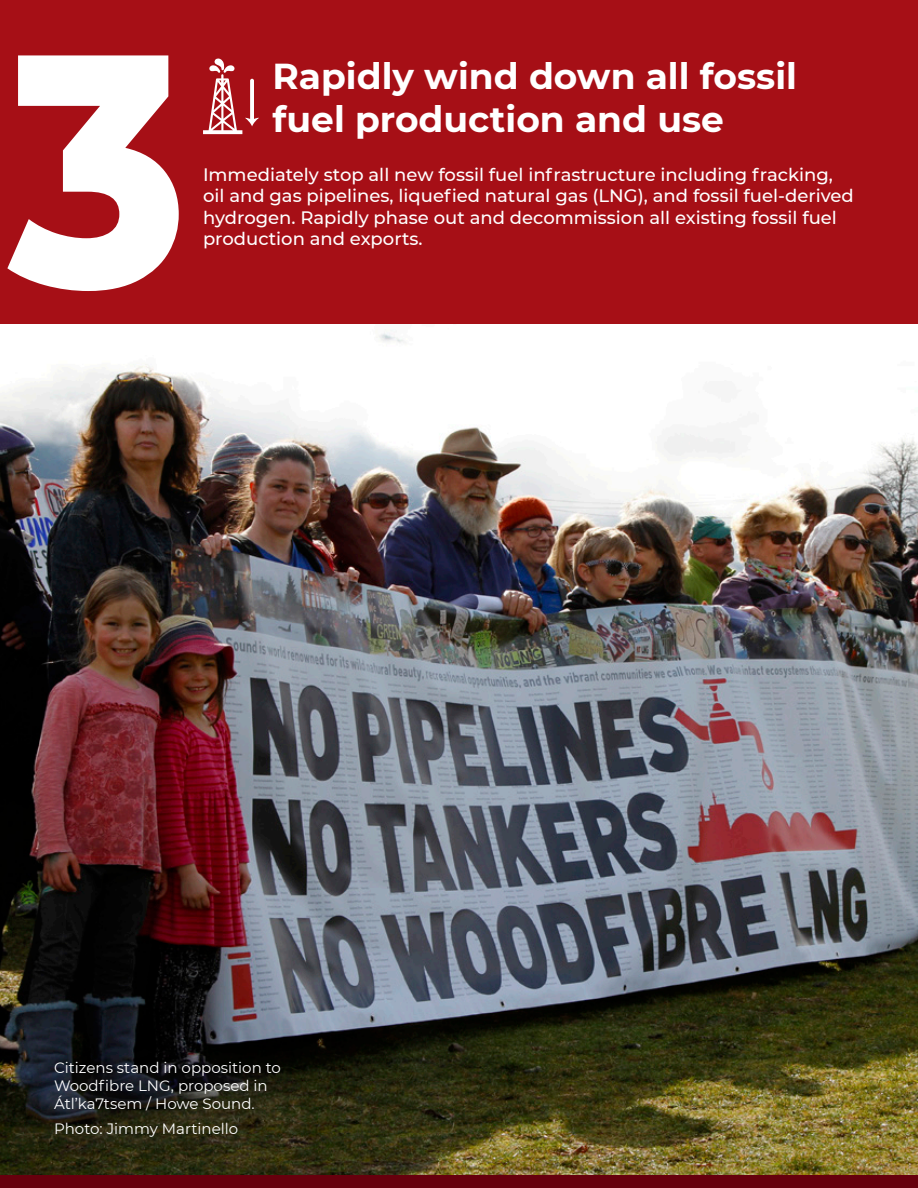
<style>
.page{position:relative;width:918px;height:1188px;background:#fff}
.page>*{position:absolute;margin:0;border:0;box-sizing:border-box;transform-origin:0 0}
.t1{font:800 330px "Montserrat";color:#fff;scale:.9 1}
.t2{font:700 36px/43.2px "Montserrat";color:#fff}
.t3{font:500 18px/21.6px "Montserrat";color:#fff}
.t4{font:15px/18px "Montserrat";color:#fff}
</style>
<div class="page">
<div style="left:0;top:1174px;width:918px;height:14px;background:#66000d"></div>
<img style="left:0;top:330px;width:918px;height:844px">
<div style="left:0;top:0;width:918px;height:324px;background:#a60f16"></div>
<svg style="left:203px;top:58px;width:56px;height:76px"></svg>
<div style="left:57px;top:1065px;width:241px;height:90px;background:#231f20;opacity:.75"></div>
<p class="t1" style="left:9px;top:-73px;width:200px">3</p>
<p class="t2" style="left:273px;top:53px;width:526px">Rapidly wind down all fossil fuel production and use</p>
<p class="t3" style="left:203px;top:163px;width:652px">Immediately stop all new fossil fuel infrastructure including fracking, oil and gas pipelines, liquefied natural gas (LNG), and fossil fuel-derived hydrogen. Rapidly phase out and decommission all existing fossil fuel production and exports.</p>
<p class="t4" style="left:54px;top:1058px;width:228px">Citizens stand in opposition to<br>Woodfibre LNG, proposed in<br>Átl’ka7tsem / Howe Sound.</p>
<p class="t4" style="left:54px;top:1119px;width:186px">Photo: Jimmy Martinello</p>
</div>
